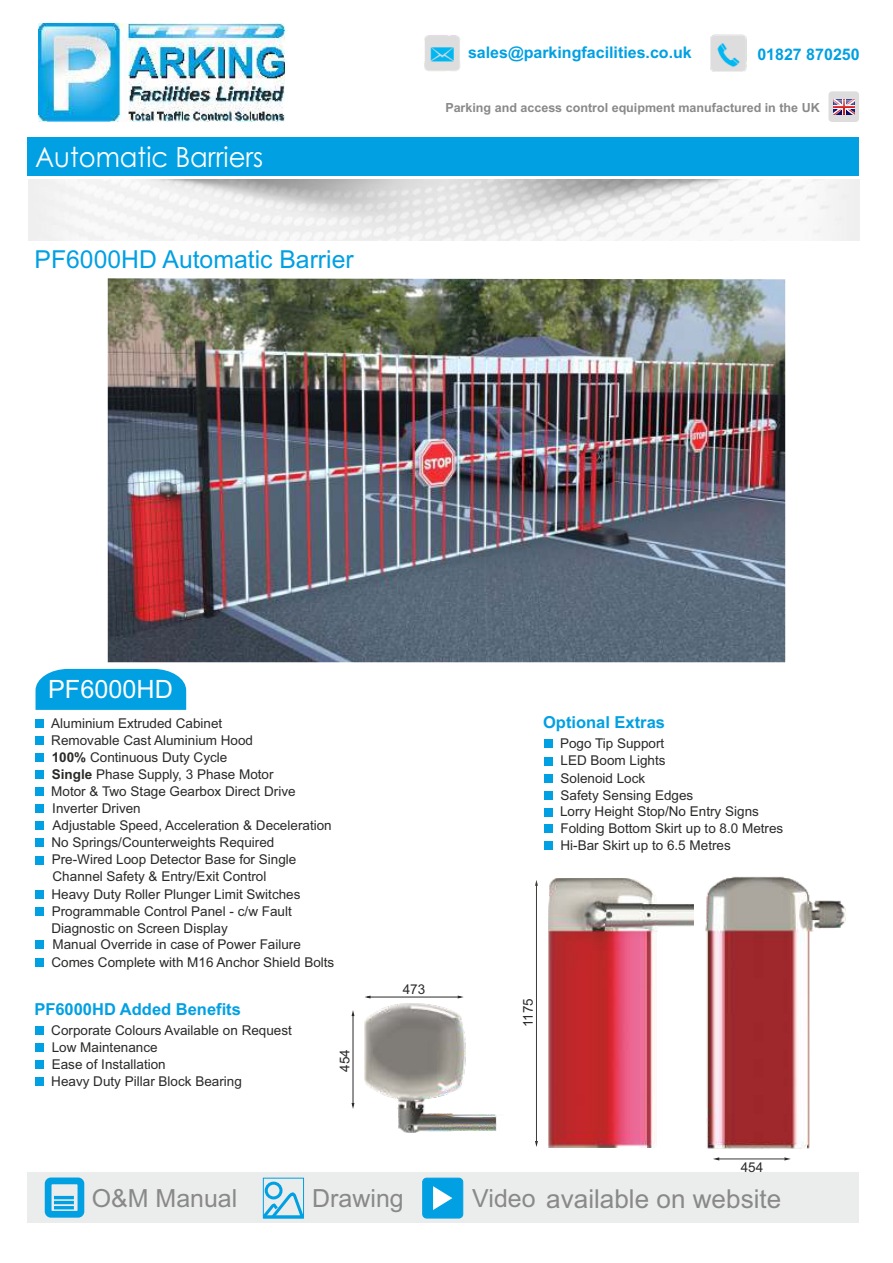
<style>
.page{position:relative;width:893px;height:1263px;background:#fff}
.page>*{position:absolute;margin:0;border:0;box-sizing:border-box;transform-origin:0 0}
.t1{font:27.75px "Century Gothic";color:#fefefe;scale:.93 1}
.t2{font:26.1px "Arial";color:#898989}
.t3{font:25.2px "Arial";color:#fefefe}
.t4{font:24.9px "Arial";color:#898989}
.t5{font:24.75px "Arial";color:#00a0e3}
.t6{font:700 16.5px "Arial";color:#00a0e3}
.t7{font:700 16.05px "Arial";color:#00a0e3}
.t8{font:13.5px/17.1px "Arial";color:#2b2a29}
.t9{font:700 12.45px "Arial";color:#898989}
.s1{font-weight:700}
.s2{font-size:24.9px}
</style>
<div class="page">
<div style="left:27px;top:138px;width:832px;height:38px;background:#00a0e3"></div>
<div style="left:828px;top:91px;width:31px;height:31px;background:#ddd;border-radius:4px"></div>
<img style="left:424px;top:35px;width:36px;height:36px">
<img style="left:710px;top:35px;width:37px;height:36px">
<img style="left:833px;top:99px;width:21px;height:15px">
<svg style="left:36px;top:669px;width:150px;height:41px;background:#0ca4e4"></svg>
<div style="left:27px;top:1172px;width:832px;height:51px;background:#ebecec"></div>
<div style="left:45px;top:1177px;width:39px;height:40px;border:7px solid #00a0e3;border-radius:3px"></div>
<hr style="left:54px;top:1196px;width:20px;height:3px;background:#00a0e3">
<hr style="left:54px;top:1201px;width:20px;height:3px;background:#00a0e3">
<hr style="left:54px;top:1206px;width:20px;height:3px;background:#00a0e3">
<div style="left:263px;top:1178px;width:41px;height:40px;border:1px solid #00a0e3"></div>
<svg style="left:262px;top:1192px;width:42px;height:27px"></svg>
<div style="left:265px;top:1181px;width:17px;height:18px;border:3px solid #00a0e3;border-radius:50%"></div>
<div style="left:422px;top:1178px;width:41px;height:40px;background:#00a0e3;border:1px solid #00a0e3;border-radius:4px"></div>
<svg style="left:433px;top:1186px;width:19px;height:24px"></svg>
<img style="left:39px;top:24px;width:246px;height:98px">
<img style="left:108px;top:278px;width:677px;height:384px">
<div style="left:544px;top:740px;width:9px;height:8px;background:#00a0e3"></div>
<div style="left:544px;top:757px;width:9px;height:8px;background:#00a0e3"></div>
<div style="left:544px;top:774px;width:9px;height:8px;background:#00a0e3"></div>
<div style="left:544px;top:791px;width:9px;height:9px;background:#00a0e3"></div>
<div style="left:544px;top:808px;width:9px;height:9px;background:#00a0e3"></div>
<div style="left:544px;top:824px;width:9px;height:9px;background:#00a0e3"></div>
<div style="left:544px;top:842px;width:9px;height:8px;background:#00a0e3"></div>
<img style="left:548px;top:876px;width:298px;height:282px">
<svg style="left:535px;top:880px;width:3px;height:6px"></svg>
<svg style="left:535px;top:1141px;width:3px;height:6px"></svg>
<hr style="left:536px;top:884px;width:1px;height:259px;background:#3e3b39">
<img style="left:364px;top:1003px;width:133px;height:129px">
<hr style="left:367px;top:997px;width:94px;height:1px;background:#2b2a29">
<hr style="left:353px;top:1016px;width:1px;height:90px;background:#2b2a29">
<svg style="left:352px;top:1010px;width:2px;height:6px"></svg>
<svg style="left:784px;top:1157px;width:7px;height:3px"></svg>
<svg style="left:713px;top:1157px;width:6px;height:3px"></svg>
<hr style="left:719px;top:1158px;width:65px;height:1px;background:#3e3b39">
<div style="left:36px;top:1026px;width:8px;height:9px;background:#00a0e3"></div>
<div style="left:36px;top:1043px;width:8px;height:9px;background:#00a0e3"></div>
<div style="left:36px;top:1060px;width:8px;height:9px;background:#00a0e3"></div>
<div style="left:36px;top:1077px;width:8px;height:9px;background:#00a0e3"></div>
<div style="left:36px;top:736px;width:8px;height:9px;background:#00a0e3"></div>
<div style="left:36px;top:753px;width:8px;height:9px;background:#00a0e3"></div>
<div style="left:36px;top:770px;width:8px;height:9px;background:#00a0e3"></div>
<div style="left:36px;top:787px;width:8px;height:9px;background:#00a0e3"></div>
<div style="left:36px;top:804px;width:8px;height:9px;background:#00a0e3"></div>
<div style="left:36px;top:821px;width:8px;height:9px;background:#00a0e3"></div>
<div style="left:36px;top:838px;width:8px;height:9px;background:#00a0e3"></div>
<div style="left:36px;top:856px;width:8px;height:8px;background:#00a0e3"></div>
<div style="left:36px;top:890px;width:8px;height:9px;background:#00a0e3"></div>
<div style="left:36px;top:907px;width:8px;height:9px;background:#00a0e3"></div>
<div style="left:36px;top:958px;width:8px;height:9px;background:#00a0e3"></div>
<div style="left:36px;top:941px;width:8px;height:8px;background:#00a0e3"></div>
<div style="left:36px;top:719px;width:8px;height:8px;background:#00a0e3"></div>
<p class="t7" style="left:468px;top:47px;width:225px">sales@parkingfacilities.co.uk</p>
<p class="t7" style="left:757px;top:48px;width:104px">01827 870250</p>
<h1 class="t1" style="left:35px;top:146px;width:247px">Automatic Barriers</h1>
<h3 class="t5" style="left:35px;top:250px;width:321px">PF6000HD Automatic Barrier</h3>
<p class="t9" style="left:445px;top:103px;width:376px">Parking and access control equipment manufactured in the UK</p>
<h3 class="t3" style="left:48px;top:680px;width:126px">PF6000HD</h3>
<p class="t8" style="left:51px;top:716px;width:173px">Aluminium Extruded Cabinet</p>
<p class="t8" style="left:51px;top:733px;width:285px">Removable Cast Aluminium Hood<br><span class="s1">100%</span> Continuous Duty Cycle<br><span class="s1">Single</span> Phase Supply, 3 Phase Motor<br>Motor &amp; Two Stage Gearbox Direct Drive Inverter Driven<br>Adjustable Speed, Acceleration &amp; Deceleration No Springs/Counterweights Required Pre-Wired Loop Detector Base for Single Channel Safety &amp; Entry/Exit Control<br>Heavy Duty Roller Plunger Limit Switches Programmable Control Panel - c/w Fault Diagnostic on Screen Display<br>Manual Override in case of Power Failure Comes Complete with M16 Anchor Shield Bolts</p>
<p class="t6" style="left:34px;top:1003px;width:208px">PF6000HD Added Benefits</p>
<p class="t8" style="left:51px;top:1023px;width:242px">Corporate Colours Available on Request<br>Low Maintenance<br>Ease of Installation<br>Heavy Duty Pillar Block Bearing</p>
<p class="t8" style="left:337px;top:1072px;width:24px;rotate:-90deg">454</p>
<p class="t8" style="left:403px;top:982px;width:24px">473</p>
<p class="t6" style="left:543px;top:716px;width:123px">Optional Extras</p>
<p class="t8" style="left:560px;top:736px;width:225px">Pogo Tip Support<br>LED Boom Lights<br>Solenoid Lock<br>Safety Sensing Edges<br>Lorry Height Stop/No Entry Signs<br>Folding Bottom Skirt up to 8.0 Metres<br>Hi-Bar Skirt up to 6.5 Metres</p>
<p class="t8" style="left:521px;top:1027px;width:31px;rotate:-90deg">1175</p>
<p class="t8" style="left:741px;top:1160px;width:24px">454</p>
<h3 class="t4" style="left:92px;top:1188px;width:147px">O&amp;M Manual</h3>
<h3 class="t4" style="left:312px;top:1189px;width:93px">Drawing</h3>
<h2 class="t2" style="left:472px;top:1189px;width:310px"><span class="s2">Video</span> available on website</h2>
</div>
